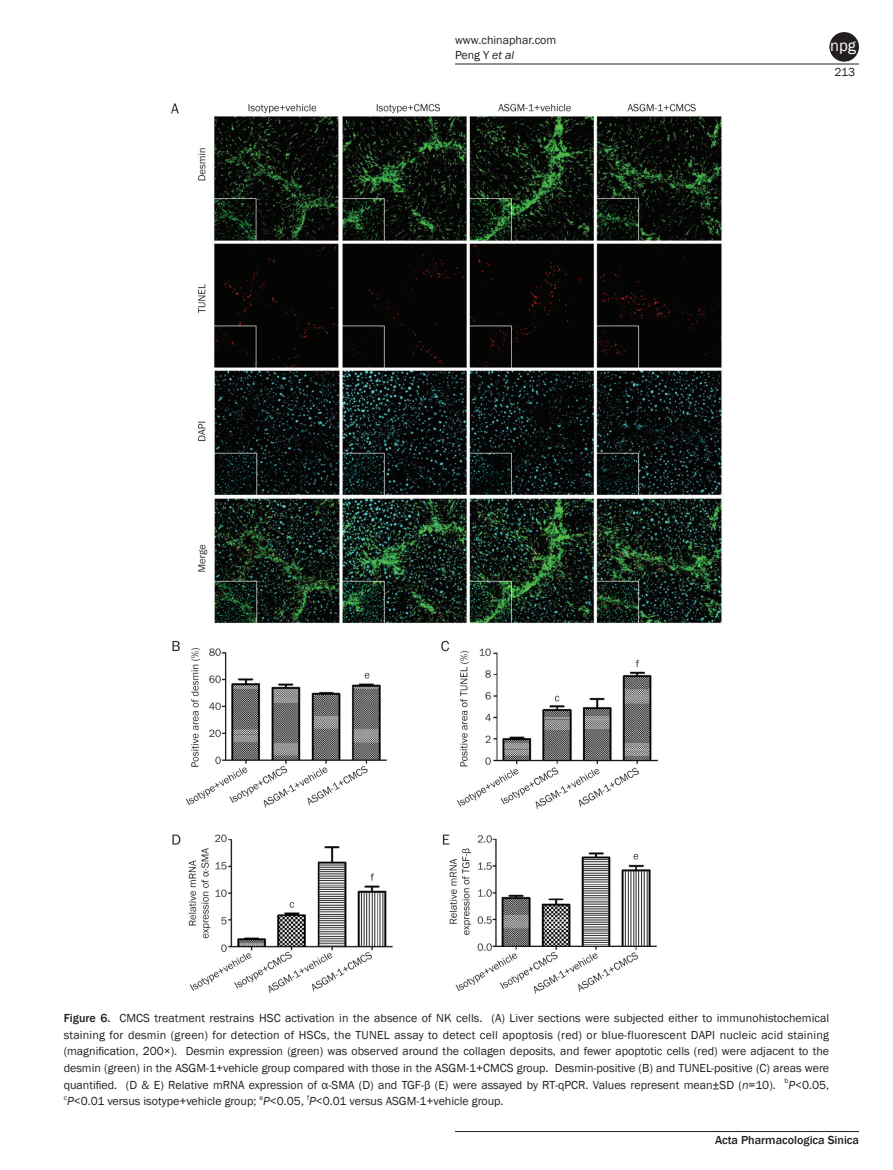
<style>
.page{position:relative;width:893px;height:1170px;background:#fff}
.page>*{position:absolute;margin:0;border:0;box-sizing:border-box;transform-origin:0 0}
.t1{font:16.5px "Franklin Gothic";color:#fff}
.t2{font:12px/16.5px "Franklin Gothic";color:#231f20}
.t3{font:500 12px "Franklin Gothic";color:#231f20}
.s1{font-style:italic}
.s2{font-weight:500}
</style>
<div class="page">
<hr style="left:455px;top:64px;width:404px;height:1px;background:#231f20">
<hr style="left:455px;top:1131px;width:404px;height:1px;background:#231f20">
<div style="left:829px;top:32px;width:30px;height:30px;background:#231f20;border-radius:50%"></div>
<img style="left:171px;top:103px;width:551px;height:891px">
<p class="t2" style="left:455px;top:32px;width:103px;line-height:15px">www.chinaphar.com<br>Peng Y <span class="s1">et al</span></p>
<h1 class="t1" style="left:830px;top:35px;width:27px">npg</h1>
<p class="t2" style="left:834px;top:64px;width:22px">213</p>
<p class="t2" style="left:64px;top:1010px;width:767px;text-align:justify"><span class="s2">Figure 6.</span> CMCS treatment restrains HSC activation in the absence of NK cells. (A) Liver sections were subjected either to immunohistochemical staining for desmin (green) for detection of HSCs, the TUNEL assay to detect cell apoptosis (red) or blue-fluorescent DAPI nucleic acid staining (magnification, 200×). Desmin expression (green) was observed around the collagen deposits, and fewer apoptotic cells (red) were adjacent to the desmin (green) in the ASGM-1+vehicle group compared with those in the ASGM-1+CMCS group. Desmin-positive (B) and TUNEL-positive (C) areas were quantified. (D &amp; E) Relative mRNA expression of α-SMA (D) and TGF-β (E) were assayed by RT-qPCR. Values represent mean±SD (<span class="s1">n</span>=10). <sup>b</sup><span class="s1">P</span>&lt;0.05, <sup>c</sup><span class="s1">P</span>&lt;0.01 versus isotype+vehicle group; <sup>e</sup><span class="s1">P</span>&lt;0.05, <sup>f</sup><span class="s1">P</span>&lt;0.01 versus ASGM-1+vehicle group.</p>
<p class="t3" style="left:715px;top:1132px;width:145px">Acta Pharmacologica Sinica</p>
</div>
